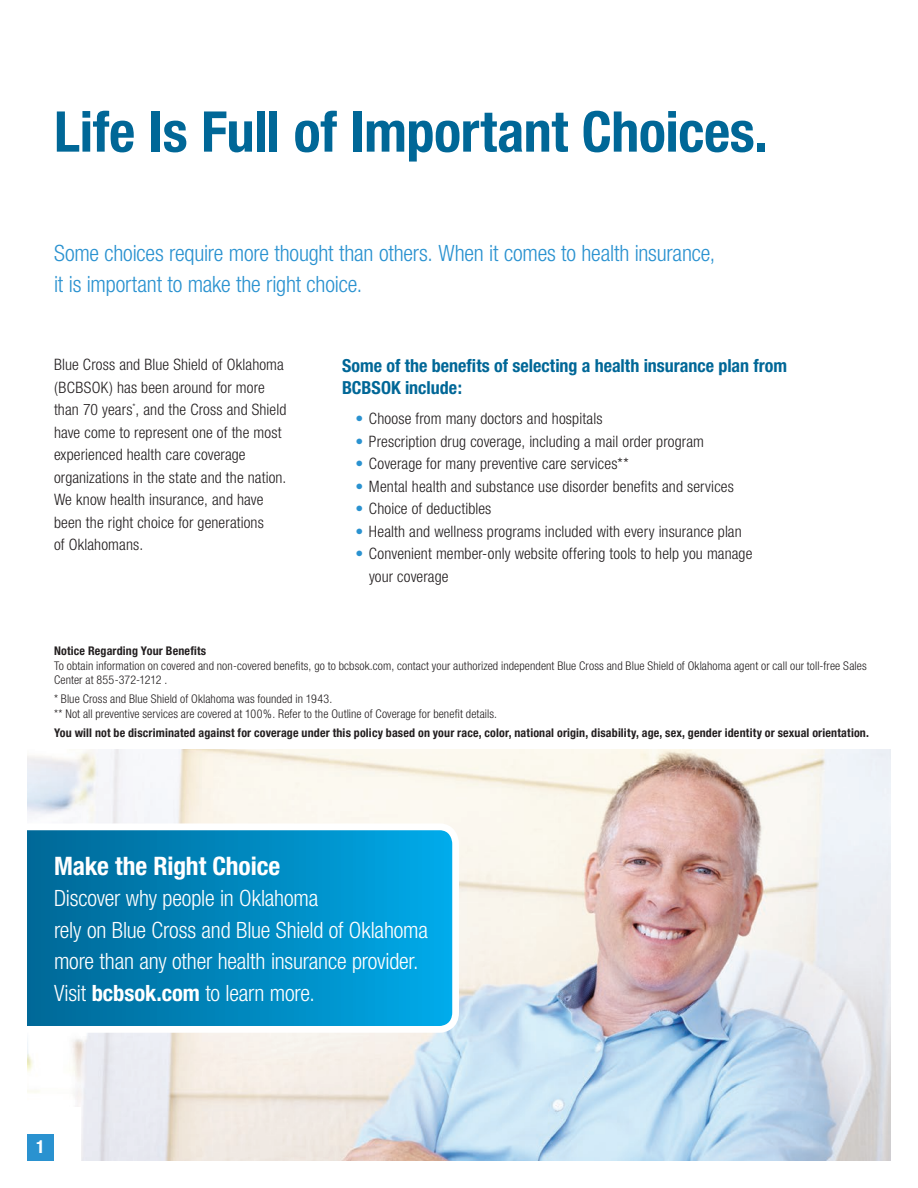
<style>
.page{position:relative;width:918px;height:1188px;background:#fff}
.page>*{position:absolute;margin:0;border:0;box-sizing:border-box;transform-origin:0 0}
.t1{font:700 condensed 56.25px "Helvetica Neue";letter-spacing:-.01em;color:#006797}
.t2{font:700 condensed 25.5px "Helvetica Neue";letter-spacing:-.005em;color:#fff}
.t3{font:300 condensed 22.5px/31.5px "Helvetica Neue";letter-spacing:-.01em;color:#fff}
.t4{font:300 condensed 22.5px/31.5px "Helvetica Neue";letter-spacing:-.01em;color:#2a92d0}
.t5{font:700 condensed 18px/22.5px "Helvetica Neue";color:#006797}
.t6{font:700 condensed 18px "Helvetica Neue";color:#fff}
.t7{font:300 condensed 15.75px/22.5px "Helvetica Neue";letter-spacing:.01em;color:#231f20}
.t8{font:300 condensed 12px/14.4px "Helvetica Neue";letter-spacing:.01em;color:#231f20}
.t9{font:700 condensed 12px "Helvetica Neue";letter-spacing:.015em;color:#231f20}
.s1{color:#2a92d0}
.s2{font-weight:700}
</style>
<div class="page">
<img style="left:27px;top:749px;width:864px;height:412px">
<svg style="left:27px;top:1094px;width:67px;height:67px"></svg>
<svg style="left:27px;top:820px;width:435px;height:216px;background:#1c95c5"></svg>
<p class="t1" style="left:54px;top:98px;width:715px">Life Is Full of Important Choices.</p>
<p class="t4" style="left:54px;top:237px;width:663px">Some choices require more thought than others. When it comes to health insurance, it is important to make the right choice.</p>
<p class="t7" style="left:54px;top:353px;width:234px">Blue Cross and Blue Shield of Oklahoma (BCBSOK) has been around for more than 70 years<sup>*</sup>, and the Cross and Shield have come to represent one of the most experienced health care coverage organizations in the state and the nation.<br>We know health insurance, and have been the right choice for generations<br>of Oklahomans.</p>
<p class="t5" style="left:342px;top:354px;width:447px">Some of the benefits of selecting a health insurance plan from<br>BCBSOK include:</p>
<p class="t7" style="left:356px;top:407px;width:248px"><span class="s1">•</span> Choose from many doctors and hospitals</p>
<p class="t7" style="left:356px;top:430px;width:350px"><span class="s1">•</span> Prescription drug coverage, including a mail order program</p>
<p class="t7" style="left:356px;top:452px;width:275px"><span class="s1">•</span> Coverage for many preventive care services**</p>
<p class="t7" style="left:355px;top:475px;width:380px"><span class="s1">•</span> Mental health and substance use disorder benefits and services</p>
<p class="t7" style="left:355px;top:497px;width:137px"><span class="s1">•</span> Choice of deductibles</p>
<p class="t7" style="left:355px;top:520px;width:388px"><span class="s1">•</span> Health and wellness programs included with every insurance plan</p>
<p class="t7" style="left:369px;top:542px;width:385px;text-indent:-14px"><span class="s1">•</span> Convenient member-only website offering tools to help you manage your coverage</p>
<p class="t9" style="left:54px;top:644px;width:154px">Notice Regarding Your Benefits</p>
<p class="t8" style="left:54px;top:658px;width:814px">To obtain information on covered and non-covered benefits, go to bcbsok.com, contact your authorized independent Blue Cross and Blue Shield of Oklahoma agent or call our toll-free Sales<br>Center at 855-372-1212 .</p>
<p class="t8" style="left:54px;top:692px;width:280px">* Blue Cross and Blue Shield of Oklahoma was founded in 1943.</p>
<p class="t8" style="left:54px;top:706px;width:445px">** Not all preventive services are covered at 100%. Refer to the Outline of Coverage for benefit details.</p>
<p class="t9" style="left:54px;top:725px;width:817px">You will not be discriminated against for coverage under this policy based on your race, color, national origin, disability, age, sex, gender identity or sexual orientation.</p>
<p class="t2" style="left:54px;top:850px;width:228px">Make the Right Choice</p>
<p class="t3" style="left:54px;top:882px;width:376px">Discover why people in Oklahoma<br>rely on Blue Cross and Blue Shield of Oklahoma more than any other health insurance provider.<br>Visit <span class="s2">bcbsok.com</span> to learn more.</p>
<p class="t6" style="left:36px;top:1136px;width:10px">1</p>
</div>
